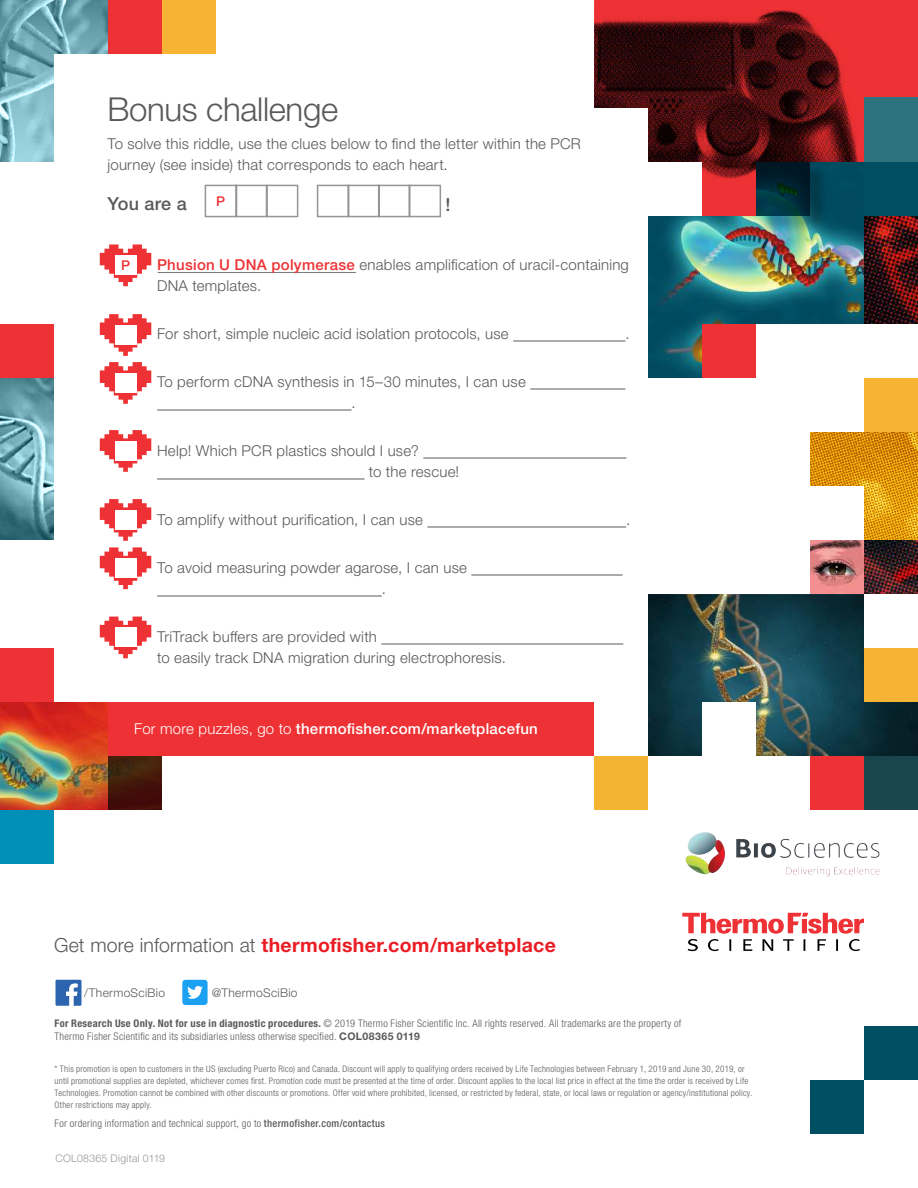
<style>
.page{position:relative;width:918px;height:1188px;background:#fff}
.page>*{position:absolute;margin:0;border:0;box-sizing:border-box;transform-origin:0 0}
.t1{font:300 33px "Helvetica Neue LTW1 G";letter-spacing:-.01em;color:#58595b}
.t2{font:700 19.5px "Helvetica Neue LTW1 G";letter-spacing:.015em;color:#eb1d24}
.t3{font:500 18px "Helvetica Neue LTW1 G";letter-spacing:.01em;color:#58595b}
.t4{font:300 15px/21px "Helvetica Neue LTW1 G";letter-spacing:.015em;color:#58595b}
.t5{font:500 15px "Helvetica Neue LTW1 G";letter-spacing:.02em;color:#fff}
.t6{font:500 13.5px "Helvetica Neue LTW1 G";color:#ee3134}
.t7{font:300 12px "Helvetica Neue LTW1 G";letter-spacing:.025em;color:#58595b}
.t8{font:300 condensed 10.5px/13.5px "Helvetica Neue LTW1 G";letter-spacing:.025em;color:#58595b}
.t9{font:300 10.5px "Helvetica Neue LTW1 G";letter-spacing:.03em;color:#939598}
.t10{font:300 condensed 9px/12px "Helvetica Neue LTW1 G";letter-spacing:.025em;color:#58595b}
.s1{font-weight:500;color:#ee3134}
.s2{font-weight:300}
.s3{font-weight:300;color:#58595b}
.s4{font-weight:700}
.s5{font-weight:700;font-stretch:normal}
.s6{font-weight:500}
</style>
<div class="page">
<div style="left:0;top:324px;width:54px;height:54px;background:#ee3134"></div>
<img style="left:0;top:378px;width:54px;height:162px">
<img style="left:0;top:702px;width:108px;height:108px">
<div style="left:0;top:648px;width:54px;height:54px;background:#ee3134"></div>
<div style="left:891px;top:0;width:27px;height:97px;background:#ee3134"></div>
<img style="left:594px;top:0;width:297px;height:162px">
<svg style="left:100px;top:244px;width:51px;height:42px"></svg>
<div style="left:115px;top:255px;width:21px;height:20px;background:#fff"></div>
<svg style="left:100px;top:499px;width:51px;height:42px"></svg>
<div style="left:115px;top:510px;width:21px;height:20px;background:#fff"></div>
<svg style="left:100px;top:314px;width:51px;height:42px"></svg>
<div style="left:115px;top:325px;width:21px;height:20px;background:#fff"></div>
<svg style="left:100px;top:362px;width:51px;height:42px"></svg>
<div style="left:115px;top:373px;width:21px;height:20px;background:#fff"></div>
<svg style="left:100px;top:547px;width:51px;height:42px"></svg>
<div style="left:115px;top:558px;width:21px;height:20px;background:#fff"></div>
<svg style="left:100px;top:430px;width:51px;height:42px"></svg>
<div style="left:115px;top:441px;width:21px;height:20px;background:#fff"></div>
<svg style="left:100px;top:617px;width:51px;height:41px"></svg>
<div style="left:115px;top:627px;width:21px;height:20px;background:#fff"></div>
<div style="left:864px;top:378px;width:54px;height:54px;background:#f7b334"></div>
<div style="left:162px;top:0;width:54px;height:54px;background:#f7b334"></div>
<div style="left:864px;top:756px;width:54px;height:54px;background:#1a454c"></div>
<img style="left:864px;top:540px;width:54px;height:54px">
<div style="left:864px;top:1026px;width:54px;height:54px;background:#004e61"></div>
<div style="left:810px;top:1080px;width:54px;height:54px;background:#004e61"></div>
<div style="left:864px;top:162px;width:54px;height:54px;background:#004e61"></div>
<div style="left:864px;top:97px;width:54px;height:65px;background:#2e727f"></div>
<img style="left:810px;top:432px;width:108px;height:108px">
<img style="left:864px;top:216px;width:54px;height:108px">
<img style="left:648px;top:162px;width:216px;height:216px">
<div style="left:758px;top:164px;width:71px;height:71px;background:#000;opacity:.24"></div>
<svg style="left:756px;top:162px;width:54px;height:54px;background:#002732"></svg>
<div style="left:702px;top:324px;width:54px;height:54px;background:#ee3134"></div>
<img style="left:0;top:0;width:108px;height:162px">
<div style="left:108px;top:0;width:54px;height:54px;background:#ee3134"></div>
<div style="left:108px;top:756px;width:54px;height:54px;background:linear-gradient(to bottom,#432b0e,#420808)"></div>
<div style="left:0;top:810px;width:54px;height:54px;background:#008fb7"></div>
<div style="left:810px;top:756px;width:54px;height:54px;background:#ee3134"></div>
<div style="left:594px;top:756px;width:54px;height:54px;background:#f4b333"></div>
<div style="left:205px;top:185px;width:32px;height:32px;border:2px solid #939598"></div>
<div style="left:317px;top:185px;width:32px;height:32px;border:2px solid #939598"></div>
<div style="left:235px;top:185px;width:33px;height:32px;border:2px solid #939598"></div>
<div style="left:347px;top:185px;width:33px;height:32px;border:2px solid #939598"></div>
<div style="left:266px;top:185px;width:32px;height:32px;border:2px solid #939598"></div>
<div style="left:378px;top:185px;width:33px;height:32px;border:2px solid #939598"></div>
<div style="left:408px;top:185px;width:33px;height:32px;border:2px solid #939598"></div>
<img style="left:648px;top:594px;width:270px;height:162px">
<hr style="left:158px;top:272px;width:198px;height:1px;background:#58595b">
<hr style="left:513px;top:341px;width:113px;height:1px;background:#58595b">
<hr style="left:530px;top:389px;width:95px;height:1px;background:#58595b">
<hr style="left:157px;top:410px;width:195px;height:1px;background:#58595b">
<hr style="left:423px;top:458px;width:203px;height:1px;background:#58595b">
<hr style="left:157px;top:479px;width:208px;height:1px;background:#58595b">
<hr style="left:427px;top:527px;width:199px;height:1px;background:#58595b">
<hr style="left:471px;top:575px;width:152px;height:1px;background:#58595b">
<hr style="left:157px;top:596px;width:225px;height:1px;background:#58595b">
<hr style="left:381px;top:644px;width:242px;height:1px;background:#58595b">
<div style="left:108px;top:702px;width:486px;height:54px;background:#ee3134"></div>
<img style="left:810px;top:540px;width:54px;height:54px">
<svg style="left:682px;top:913px;width:182px;height:38px"></svg>
<svg style="left:56px;top:980px;width:26px;height:26px"></svg>
<div style="left:182px;top:980px;width:26px;height:25px;background:#1ca1f2;border-radius:3px"></div>
<svg style="left:187px;top:986px;width:16px;height:13px"></svg>
<img style="left:685px;top:832px;width:195px;height:45px">
<h1 class="t1" style="left:107px;top:90px;width:232px">Bonus challenge</h1>
<h3 class="t4" style="left:107px;top:133px;width:475px">To solve this riddle, use the clues below to find the letter within the PCR journey (see inside) that corresponds to each heart.</h3>
<h3 class="t3" style="left:107px;top:193px;width:81px">You are a</h3>
<h3 class="t6" style="left:216px;top:193px;width:11px">P</h3>
<h3 class="t3" style="left:446px;top:194px;width:7px">!</h3>
<h3 class="t6" style="left:121px;top:257px;width:11px">P</h3>
<h3 class="t4" style="left:157px;top:255px;width:473px"><span class="s1">Phusion U DNA polymerase</span> enables amplification of uracil-containing<br>DNA templates.</h3>
<h3 class="t4" style="left:157px;top:324px;width:353px">For short, simple nucleic acid isolation protocols, use</h3>
<h3 class="t4" style="left:626px;top:324px;width:6px">.</h3>
<h3 class="t4" style="left:352px;top:372px;width:176px;text-indent:-194px">To perform cDNA synthesis in 15–30 minutes, I can use .</h3>
<h3 class="t4" style="left:369px;top:441px;width:92px;text-indent:-212px">Help! Which PCR plastics should I use?<br>to the rescue!</h3>
<h3 class="t4" style="left:157px;top:510px;width:267px">To amplify without purification, I can use</h3>
<h3 class="t4" style="left:626px;top:510px;width:6px">.</h3>
<h3 class="t4" style="left:382px;top:558px;width:87px;text-indent:-225px">To avoid measuring powder agarose, I can use .</h3>
<h3 class="t4" style="left:157px;top:627px;width:350px">TriTrack buffers are provided with<br>to easily track DNA migration during electrophoresis.</h3>
<h3 class="t5" style="left:134px;top:720px;width:405px"><span class="s2">For more puzzles, go to</span> thermofisher.com/marketplacefun</h3>
<h2 class="t2" style="left:54px;top:933px;width:503px"><span class="s3">Get more information at</span> thermofisher.com/marketplace</h2>
<h3 class="t7" style="left:84px;top:986px;width:82px">/ThermoSciBio</h3>
<h3 class="t7" style="left:212px;top:986px;width:87px">@ThermoSciBio</h3>
<p class="t8" style="left:55px;top:1016px;width:628px"><span class="s4">For Research Use Only. Not for use in diagnostic procedures.</span> © 2019 Thermo Fisher Scientific Inc. All rights reserved. All trademarks are the property of<br>Thermo Fisher Scientific and its subsidiaries unless otherwise specified. <span class="s5">COL08365 0119</span></p>
<p class="t10" style="left:55px;top:1063px;width:699px">* This promotion is open to customers in the US (excluding Puerto Rico) and Canada. Discount will apply to qualifying orders received by Life Technologies between February 1, 2019 and June 30, 2019, or until promotional supplies are depleted, whichever comes first. Promotion code must be presented at the time of order. Discount applies to the local list price in effect at the time the order is received by Life Technologies. Promotion cannot be combined with other discounts or promotions. Offer void where prohibited, licensed, or restricted by federal, state, or local laws or regulation or agency/institutional policy.<br>Other restrictions may apply.</p>
<p class="t8" style="left:55px;top:1117px;width:332px">For ordering information and technical support, go to <span class="s6">thermofisher.com/contactus</span></p>
<p class="t9" style="left:55px;top:1152px;width:111px">COL08365 Digital 0119</p>
</div>
